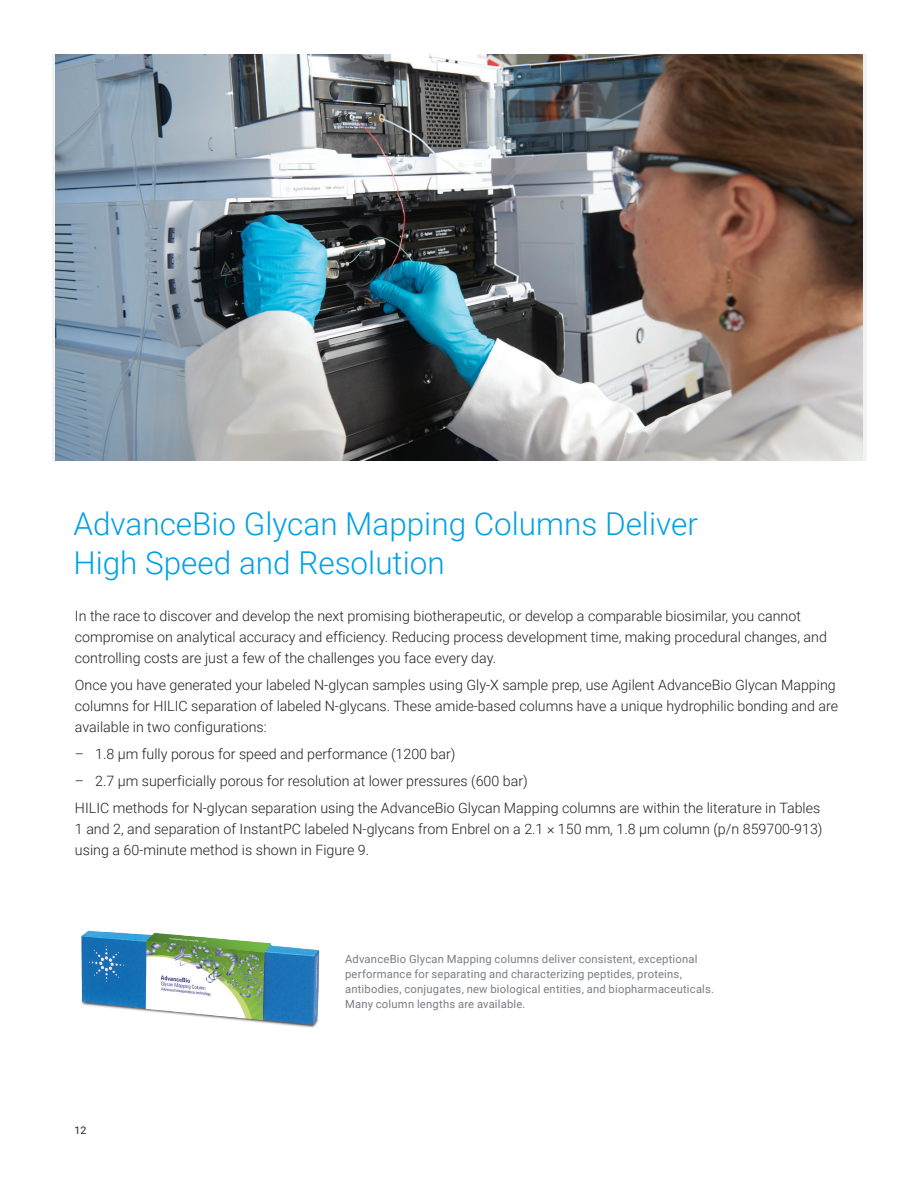
<style>
.page{position:relative;width:918px;height:1188px;background:#fff}
.page>*{position:absolute;margin:0;border:0;box-sizing:border-box;transform-origin:0 0}
.BROCHURE_int_head_bl{font:300 31.5px/39px "Roboto";color:#00a1e3}
.BROCHURE_text_black{font:300 14.25px/21px "Roboto";color:#231f20}
.BROCHURE_caption_gra{font:11.25px/15px "Roboto";letter-spacing:.02em;color:#787d83}
.t1{font:10.5px "Roboto";color:#231f20}
</style>
<div class="page">
<img style="left:55px;top:54px;width:808px;height:406px">
<img style="left:81px;top:930px;width:239px;height:98px">
<p class="BROCHURE_int_head_bl" style="left:73px;top:504px;width:626px">AdvanceBio Glycan Mapping Columns Deliver<br>High Speed and Resolution</p>
<p class="BROCHURE_text_black" style="left:75px;top:605px;width:754px">In the race to discover and develop the next promising biotherapeutic, or develop a comparable biosimilar, you cannot compromise on analytical accuracy and efficiency. Reducing process development time, making procedural changes, and controlling costs are just a few of the challenges you face every day.</p>
<p class="BROCHURE_text_black" style="left:75px;top:674px;width:765px">Once you have generated your labeled N-glycan samples using Gly-X sample prep, use Agilent AdvanceBio Glycan Mapping columns for HILIC separation of labeled N-glycans. These amide-based columns have a unique hydrophilic bonding and are available in two configurations:</p>
<p class="BROCHURE_text_black" style="left:75px;top:743px;width:382px">– 1.8 µm fully porous for speed and performance (1200 bar)</p>
<p class="BROCHURE_text_black" style="left:75px;top:770px;width:454px">– 2.7 µm superficially porous for resolution at lower pressures (600 bar)</p>
<p class="BROCHURE_text_black" style="left:75px;top:797px;width:749px">HILIC methods for N-glycan separation using the AdvanceBio Glycan Mapping columns are within the literature in Tables<br>1 and 2, and separation of InstantPC labeled N-glycans from Enbrel on a 2.1 × 150 mm, 1.8 μm column (p/n 859700-913) using a 60-minute method is shown in Figure 9.</p>
<p class="t1" style="left:75px;top:1123px;width:13px">12</p>
<p class="BROCHURE_caption_gra" style="left:345px;top:951px;width:371px">AdvanceBio Glycan Mapping columns deliver consistent, exceptional performance for separating and characterizing peptides, proteins, antibodies, conjugates, new biological entities, and biopharmaceuticals.<br>Many column lengths are available.</p>
</div>
